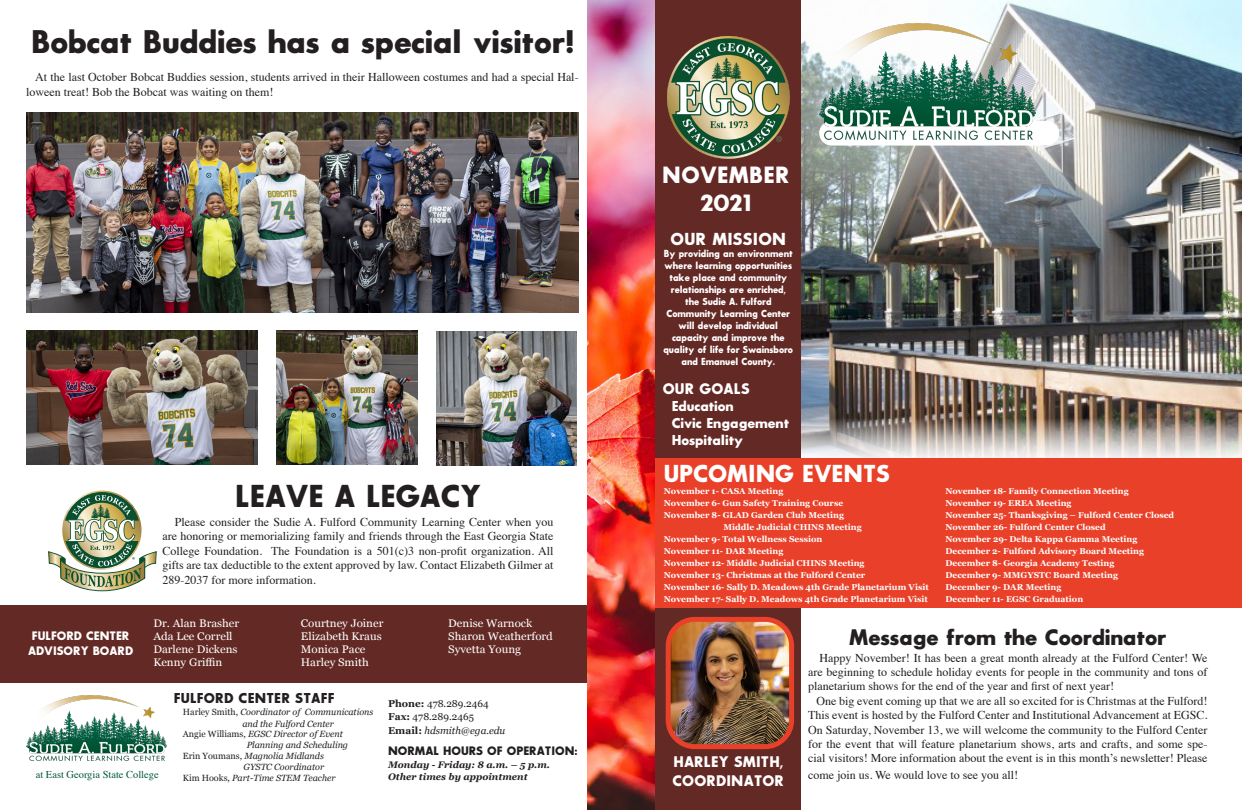
<style>
.page{position:relative;width:1242px;height:810px;background:#fff}
.page>*{position:absolute;margin:0;border:0;box-sizing:border-box;transform-origin:0 0}
.t1{font:32px "Sans Serif Bld FLF";color:#231f20}
.t2{font:31px "Sans Serif Bld FLF";color:#231f20}
.t3{font:24px "Sans Serif Bld FLF";color:#fff}
.t4{font:23px "Sans Serif Bld FLF";letter-spacing:.015em;color:#fff}
.t5{font:22px "Sans Serif Bld FLF";color:#231f20}
.Orange_Textbox_Headl{font:17px "Sans Serif Bld FLF";letter-spacing:.015em;color:#fff}
.Orange_Textbox_Headl-2{font:15px "Sans Serif Bld FLF";letter-spacing:.015em;color:#fff}
.Orange_TextBox{font:14px "Sans Serif Bld FLF";color:#fff}
.t6{font:14px "Sans Serif Bld FLF";letter-spacing:.015em;color:#231f20}
.t7{font:12px/14.4px "Times";color:#231f20;text-align:justify}
.t8{font:12px "Sans Serif Bld FLF";color:#fff}
.Orange_TextBox-2{font:12px "Sans Serif Bld FLF";color:#231f20}
.t9{font:11px "Georgia";color:#fff;scale:1.05 1}
.t10{font:10.5px "Times";color:#005a3b}
.Orange_TextBox-3{font:10px/12px "Sans Serif Bld FLF";color:#fff;text-align:center;scale:.93 1}
.Orange_TextBox-4{font:10px "Georgia";color:#231f20}
.Orange_TextBox-5{font:italic 10px "Georgia";color:#231f20}
.Orange_TextBox-6{font:italic 700 9.5px "Georgia";color:#231f20}
.t11{font:italic 9px/12px "Georgia";color:#231f20}
.t12{font:700 8.5px "Georgia";color:#fff}
.t13{font:7.1px "Myriad Pro";color:#09502f}
.s1{font-style:normal}
.s2{font-weight:700}
.s3{font-weight:700;font-style:normal}
</style>
<div class="page">
<img style="left:801px;top:0;width:441px;height:458px">
<img style="left:801px;top:0;width:374px;height:279px">
<img style="left:819px;top:23px;width:217px;height:117px">
<div style="left:654px;top:0;width:147px;height:810px;background:#632925"></div>
<div style="left:637px;top:458px;width:605px;height:150px;background:#e94129"></div>
<div style="left:0;top:605px;width:646px;height:77px;background:#632925"></div>
<img style="left:587px;top:0;width:68px;height:810px">
<img style="left:672px;top:623px;width:116px;height:120px">
<div style="left:666px;top:617px;width:128px;height:132px;border:5px solid #e94129;border-radius:27px"></div>
<img style="left:667px;top:36px;width:122px;height:122px">
<img style="left:26px;top:695px;width:140px;height:65px">
<svg style="left:48px;top:491px;width:109px;height:100px"></svg>
<img style="left:27px;top:112px;width:552px;height:201px">
<img style="left:26px;top:331px;width:232px;height:133px">
<img style="left:277px;top:331px;width:140px;height:133px">
<img style="left:436px;top:332px;width:140px;height:133px">
<p class="t1" style="left:31px;top:24px;width:545px">Bobcat Buddies has a special visitor!</p>
<p class="t7" style="left:26px;top:68px;width:554px;line-height:15px;text-indent:9px">At the last October Bobcat Buddies session, students arrived in their Halloween costumes and had a special Hal&shy;loween treat! Bob the Bobcat was waiting on them!</p>
<p class="t13" style="left:132px;top:555px;width:4px">®</p>
<p class="t8" style="left:32px;top:629px;width:99px">FULFORD CENTER</p>
<p class="t8" style="left:28px;top:644px;width:106px">ADVISORY BOARD</p>
<p class="t2" style="left:235px;top:480px;width:247px">LEAVE A LEGACY</p>
<p class="t7" style="left:162px;top:514px;width:393px;text-indent:12px">Please consider the Sudie A. Fulford Community Learning Center when you are honoring or memorializing family and friends through the East Georgia State College Foundation. The Foundation is a 501(c)3 non-profit organization. All gifts are tax deductible to the extent approved by law. Contact Elizabeth Gilmer at 289-2037 for more information.</p>
<p class="t9" style="left:153px;top:615px;width:83px">Dr. Alan Brasher</p>
<p class="t9" style="left:153px;top:628px;width:77px">Ada Lee Correll</p>
<p class="t9" style="left:153px;top:641px;width:82px">Darlene Dickens</p>
<p class="t9" style="left:153px;top:654px;width:67px">Kenny Griffin</p>
<p class="t9" style="left:301px;top:615px;width:80px">Courtney Joiner</p>
<p class="t9" style="left:301px;top:628px;width:79px">Elizabeth Kraus</p>
<p class="t9" style="left:301px;top:641px;width:63px">Monica Pace</p>
<p class="t9" style="left:301px;top:654px;width:66px">Harley Smith</p>
<p class="t9" style="left:448px;top:615px;width:82px">Denise Warnock</p>
<p class="t9" style="left:448px;top:628px;width:101px">Sharon Weatherford</p>
<p class="t9" style="left:448px;top:641px;width:71px">Syvetta Young</p>
<p class="t10" style="left:36px;top:765px;width:124px">at East Georgia State College</p>
<p class="t6" style="left:174px;top:690px;width:162px">FULFORD CENTER STAFF</p>
<p class="t11" style="left:242px;top:705px;width:133px;text-indent:-60px"><span class="s1">Harley Smith,</span> Coordinator of Communications and the Fulford Center</p>
<p class="t11" style="left:247px;top:729px;width:103px;line-height:10.8px;text-indent:-64px"><span class="s1">Angie Williams,</span> EGSC Director of Event<br>Planning and Scheduling</p>
<p class="t11" style="left:183px;top:750px;width:143px"><span class="s1">Erin Youmans,</span> Magnolia Midlands</p>
<p class="t11" style="left:244px;top:760px;width:82px">GYSTC Coordinator</p>
<p class="t11" style="left:183px;top:771px;width:154px"><span class="s1">Kim Hooks,</span> Part-Time STEM Teacher</p>
<p class="Orange_TextBox-4" style="left:388px;top:696px;width:102px"><span class="s2">Phone:</span> 478.289.2464</p>
<p class="Orange_TextBox-4" style="left:388px;top:709px;width:88px"><span class="s2">Fax:</span> 478.289.2465</p>
<p class="Orange_TextBox-5" style="left:388px;top:723px;width:119px"><span class="s3">Email:</span> hdsmith@ega.edu</p>
<p class="Orange_TextBox-2" style="left:388px;top:744px;width:191px">NORMAL HOURS OF OPERATION:</p>
<p class="Orange_TextBox-6" style="left:388px;top:758px;width:164px">Monday - Friday: 8 a.m. – 5 p.m.</p>
<p class="Orange_TextBox-6" style="left:388px;top:770px;width:141px">Other times by appointment</p>
<p class="t4" style="left:662px;top:163px;width:129px">NOVEMBER</p>
<p class="t4" style="left:700px;top:191px;width:52px">2021</p>
<p class="Orange_Textbox_Headl" style="left:671px;top:230px;width:117px">OUR MISSION</p>
<p class="Orange_TextBox-3" style="left:664px;top:248px;width:140px">By providing an environment where learning opportunities take place and community relationships are enriched,</p>
<p class="Orange_TextBox-3" style="left:664px;top:296px;width:141px">the Sudie A. Fulford<br>Community Learning Center will develop individual capacity and improve the quality of life for Swainsboro and Emanuel County.</p>
<p class="Orange_Textbox_Headl-2" style="left:663px;top:381px;width:88px">OUR GOALS</p>
<p class="Orange_TextBox" style="left:672px;top:399px;width:63px">Education</p>
<p class="Orange_TextBox" style="left:672px;top:416px;width:119px">Civic Engagement</p>
<p class="Orange_TextBox" style="left:672px;top:433px;width:73px">Hospitality</p>
<p class="t3" style="left:664px;top:461px;width:228px">UPCOMING EVENTS</p>
<p class="t12" style="left:664px;top:484px;width:121px">November 1- CASA Meeting</p>
<p class="t12" style="left:664px;top:496px;width:181px">November 6- Gun Safety Training Course</p>
<p class="t12" style="left:664px;top:508px;width:182px">November 8- GLAD Garden Club Meeting</p>
<p class="t12" style="left:724px;top:520px;width:140px">Middle Judicial CHINS Meeting</p>
<p class="t12" style="left:664px;top:532px;width:160px">November 9- Total Wellness Session</p>
<p class="t12" style="left:664px;top:544px;width:121px">November 11- DAR Meeting</p>
<p class="t12" style="left:664px;top:556px;width:202px">November 12- Middle Judicial CHINS Meeting</p>
<p class="t12" style="left:664px;top:568px;width:203px">November 13- Christmas at the Fulford Center</p>
<p class="t12" style="left:664px;top:580px;width:266px">November 16- Sally D. Meadows 4th Grade Planetarium Visit</p>
<p class="t12" style="left:664px;top:592px;width:266px">November 17- Sally D. Meadows 4th Grade Planetarium Visit</p>
<p class="t12" style="left:945px;top:484px;width:185px">November 18- Family Connection Meeting</p>
<p class="t12" style="left:945px;top:496px;width:128px">November 19- EREA Meeting</p>
<p class="t12" style="left:945px;top:508px;width:230px">November 25- Thanksgiving – Fulford Center Closed</p>
<p class="t12" style="left:945px;top:520px;width:162px">November 26- Fulford Center Closed</p>
<p class="t12" style="left:945px;top:532px;width:193px">November 29- Delta Kappa Gamma Meeting</p>
<p class="t12" style="left:945px;top:544px;width:200px">December 2- Fulford Advisory Board Meeting</p>
<p class="t12" style="left:945px;top:556px;width:170px">December 8- Georgia Academy Testing</p>
<p class="t12" style="left:945px;top:568px;width:174px">December 9- MMGYSTC Board Meeting</p>
<p class="t12" style="left:945px;top:580px;width:117px">December 9- DAR Meeting</p>
<p class="t12" style="left:945px;top:592px;width:139px">December 11- EGSC Graduation</p>
<p class="Orange_Textbox_Headl-2" style="left:673px;top:754px;width:111px">HARLEY SMITH,</p>
<p class="Orange_Textbox_Headl-2" style="left:673px;top:773px;width:113px">COORDINATOR</p>
<p class="t5" style="left:849px;top:625px;width:319px">Message from the Coordinator</p>
<p class="t7" style="left:808px;top:649px;width:401px;text-indent:11px">Happy November! It has been a great month already at the Fulford Center! We are beginning to schedule holiday events for people in the community and tons of planetarium shows for the end of the year and first of next year!</p>
<p class="t7" style="left:808px;top:693px;width:401px;text-indent:8px">One big event coming up that we are all so excited for is Christmas at the Fulford!<br>This event is hosted by the Fulford Center and Institutional Advancement at EGSC.<br>On Saturday, November 13, we will welcome the community to the Fulford Center for the event that will feature planetarium shows, arts and crafts, and some spe&shy;cial visitors! More information about the event is in this month’s newsletter! Please</p>
<p class="t7" style="left:808px;top:767px;width:212px">come join us. We would love to see you all!</p>
</div>
